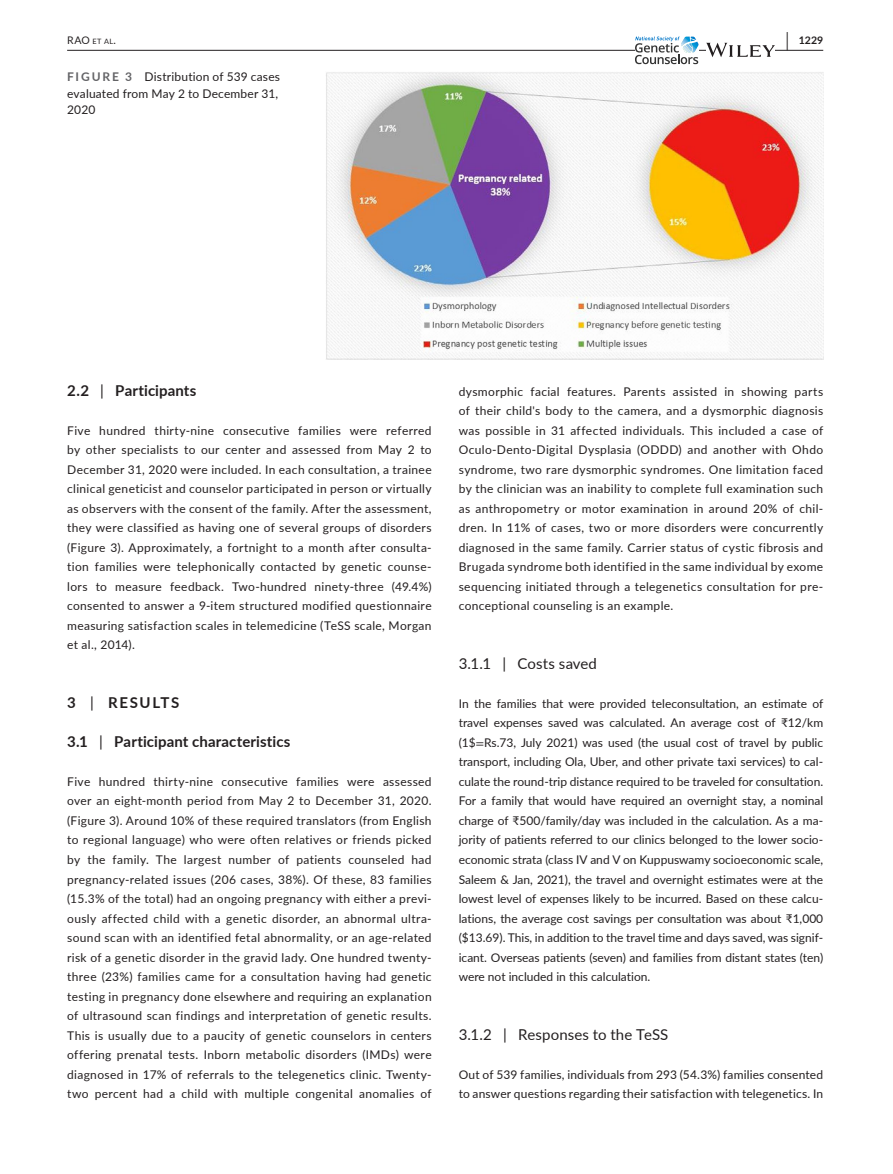
<style>
.page{position:relative;width:893px;height:1174px;background:#fff}
.page>*{position:absolute;margin:0;border:0;box-sizing:border-box;transform-origin:0 0}
.t1{font:700 19.5px "Lato";color:#231f20;scale:.48 1}
.t2{font:700 15px "Lato";letter-spacing:.01em;color:#231f20}
.t3{font:15px "Lato";letter-spacing:.005em;color:#231f20}
.t4{font:700 15px "Lato";letter-spacing:.105em;color:#231f20}
.t5{font:12px/19.5px "Lato";letter-spacing:.015em;color:#231f20;text-align:justify}
.t6{font:10.5px "Lato";color:#231f20}
.t7{font:700 10.5px "Lato";color:#231f20}
.s1{font-size:7.35px}
.s2{font-weight:700;color:#636366}
.s3{font-weight:400}
.s4{font-family:"STIX"}
</style>
<div class="page">
<hr style="left:67px;top:50px;width:756px;height:1px;background:#231f20">
<svg style="left:635px;top:37px;width:63px;height:27px"></svg>
<svg style="left:706px;top:43px;width:69px;height:14px"></svg>
<img style="left:326px;top:72px;width:497px;height:287px">
<h1 class="t1" style="left:786px;top:25px;width:7px">|</h1>
<p class="t6" style="left:67px;top:33px;width:50px">RAO <span class="s1">et al</span>.</p>
<p class="t7" style="left:799px;top:33px;width:26px">1229</p>
<p class="t5" style="left:67px;top:68px;width:214px;line-height:16.5px;text-align:left"><span class="s2">FIGURE 3</span> Distribution of 539 cases evaluated from May 2 to December 31,<br>2020</p>
<p class="t2" style="left:67px;top:379px;width:131px">2.2 <span class="s3">|</span> Participants</p>
<p class="t5" style="left:67px;top:420px;width:366px">Five hundred thirty-nine consecutive families were referred by other specialists to our center and assessed from May 2 to December 31, 2020 were included. In each consultation, a trainee clinical geneticist and counselor participated in person or virtually as observers with the consent of the family. After the assessment, they were classified as having one of several groups of disorders (Figure 3). Approximately, a fortnight to a month after consulta&shy;tion families were telephonically contacted by genetic counse&shy;lors to measure feedback. Two-hundred ninety-three (49.4%) consented to answer a 9-item structured modified questionnaire measuring satisfaction scales in telemedicine (TeSS scale, Morgan et al., 2014).</p>
<p class="t4" style="left:67px;top:691px;width:114px">3 <span class="s3">|</span> RESULTS</p>
<p class="t2" style="left:67px;top:730px;width:225px">3.1 <span class="s3">|</span> Participant characteristics</p>
<p class="t5" style="left:67px;top:771px;width:366px">Five hundred thirty-nine consecutive families were assessed over an eight-month period from May 2 to December 31, 2020. (Figure 3). Around 10% of these required translators (from English to regional language) who were often relatives or friends picked by the family. The largest number of patients counseled had pregnancy-related issues (206 cases, 38%). Of these, 83 families (15.3% of the total) had an ongoing pregnancy with either a previ&shy;ously affected child with a genetic disorder, an abnormal ultra&shy;sound scan with an identified fetal abnormality, or an age-related risk of a genetic disorder in the gravid lady. One hundred twenty&shy;three (23%) families came for a consultation having had genetic testing in pregnancy done elsewhere and requiring an explanation of ultrasound scan findings and interpretation of genetic results.<br>This is usually due to a paucity of genetic counselors in centers offering prenatal tests. Inborn metabolic disorders (IMDs) were diagnosed in 17% of referrals to the telegenetics clinic. Twenty&shy;two percent had a child with multiple congenital anomalies of</p>
<p class="t5" style="left:459px;top:381px;width:366px">dysmorphic facial features. Parents assisted in showing parts of their child's body to the camera, and a dysmorphic diagnosis was possible in 31 affected individuals. This included a case of Oculo-Dento-Digital Dysplasia (ODDD) and another with Ohdo syndrome, two rare dysmorphic syndromes. One limitation faced by the clinician was an inability to complete full examination such as anthropometry or motor examination in around 20% of chil&shy;dren. In 11% of cases, two or more disorders were concurrently diagnosed in the same family. Carrier status of cystic fibrosis and Brugada syndrome both identified in the same individual by exome sequencing initiated through a telegenetics consultation for pre&shy;conceptional counseling is an example.</p>
<p class="t3" style="left:459px;top:652px;width:140px">3.1.1 | Costs saved</p>
<p class="t5" style="left:459px;top:693px;width:366px">In the families that were provided teleconsultation, an estimate of travel expenses saved was calculated. An average cost of ₹12/km (1$<span class="s4">=</span>Rs.73, July 2021) was used (the usual cost of travel by public transport, including Ola, Uber, and other private taxi services) to cal&shy;culate the round-trip distance required to be traveled for consultation.<br>For a family that would have required an overnight stay, a nominal charge of ₹500/family/day was included in the calculation. As a ma&shy;jority of patients referred to our clinics belonged to the lower socio&shy;economic strata (class IV and V on Kuppuswamy socioeconomic scale, Saleem &amp; Jan, 2021), the travel and overnight estimates were at the lowest level of expenses likely to be incurred. Based on these calcu&shy;lations, the average cost savings per consultation was about ₹1,000 ($13.69). This, in addition to the travel time and days saved, was signif&shy;icant. Overseas patients (seven) and families from distant states (ten) were not included in this calculation.</p>
<p class="t3" style="left:459px;top:1023px;width:211px">3.1.2 | Responses to the TeSS</p>
<p class="t5" style="left:459px;top:1064px;width:366px">Out of 539 families, individuals from 293 (54.3%) families consented to answer questions regarding their satisfaction with telegenetics. In</p>
</div>
